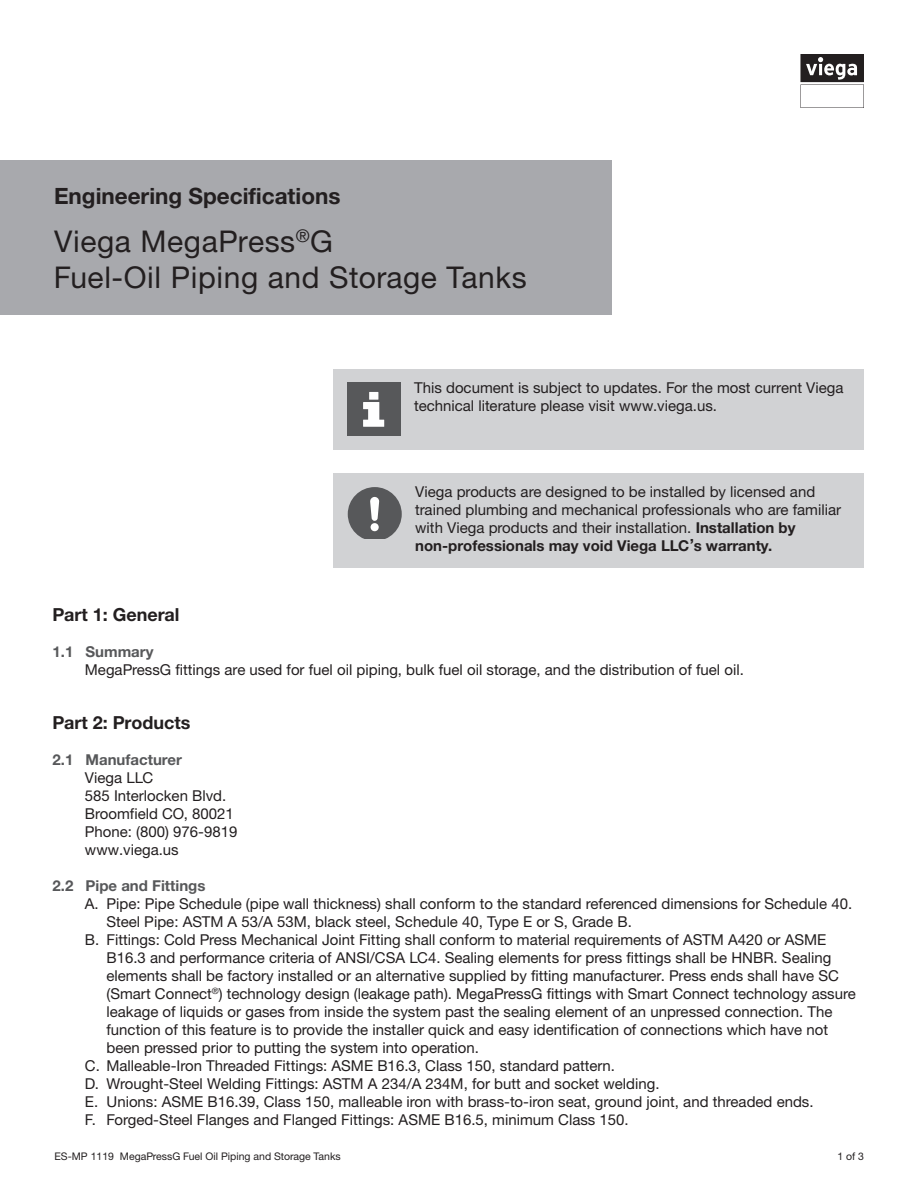
<style>
.page{position:relative;width:918px;height:1188px;background:#fff}
.page>*{position:absolute;margin:0;border:0;box-sizing:border-box;transform-origin:0 0}
.t1{font:30px/36px "M Ying Hei PR Cfor Viega W4";letter-spacing:.02em;color:#231f20}
.t2{font:22.5px "M Ying Hei PR Cfor Viega W7";color:#231f20}
.t3{font:18px "M Ying Hei PR Cfor Viega W7";color:#231f20}
.t4{font:15px/18px "M Ying Hei PR Cfor Viega W4";color:#231f20}
.t5{font:15px "M Ying Hei PR Cfor Viega W7";color:#231f20}
.t6{font:15px "M Ying Hei PR Cfor Viega W7";color:#57585a}
.t7{font:10.5px "M Ying Hei PR Cfor Viega W4";color:#231f20}
.s1{font-family:"M Ying Hei PR Cfor Viega W7"}
</style>
<div class="page">
<svg style="left:800px;top:54px;width:64px;height:54px"></svg>
<div style="left:0;top:160px;width:612px;height:155px;background:#a8a9ad"></div>
<div style="left:333px;top:473px;width:531px;height:95px;background:#d1d2d4"></div>
<svg style="left:348px;top:487px;width:54px;height:52px"></svg>
<div style="left:333px;top:369px;width:531px;height:81px;background:#d1d2d4"></div>
<div style="left:347px;top:382px;width:54px;height:54px;background:#57585a"></div>
<svg style="left:363px;top:392px;width:21px;height:35px"></svg>
<h2 class="t2" style="left:54px;top:182px;width:288px">Engineering Specifications</h2>
<h1 class="t1" style="left:54px;top:223px;width:474px">Viega MegaPress<sup>®</sup>G<br>Fuel-Oil Piping and Storage Tanks</h1>
<p class="t4" style="left:414px;top:379px;width:431px">This document is subject to updates. For the most current Viega technical literature please visit www.viega.us.</p>
<p class="t4" style="left:415px;top:483px;width:427px">Viega products are designed to be installed by licensed and trained plumbing and mechanical professionals who are familiar with Viega products and their installation. <span class="s1">Installation by</span></p>
<p class="t5" style="left:415px;top:537px;width:358px">non-professionals may void Viega LLC’s warranty.</p>
<p class="t3" style="left:52px;top:603px;width:129px">Part 1: General</p>
<p class="t6" style="left:52px;top:642px;width:103px">1.1 Summary</p>
<p class="t4" style="left:85px;top:660px;width:660px">MegaPressG fittings are used for fuel oil piping, bulk fuel oil storage, and the distribution of fuel oil.</p>
<p class="t3" style="left:52px;top:711px;width:139px">Part 2: Products</p>
<p class="t6" style="left:52px;top:750px;width:131px">2.1 Manufacturer</p>
<p class="t4" style="left:85px;top:768px;width:154px">Viega LLC<br>585 Interlocken Blvd.<br>Broomfield CO, 80021<br>Phone: (800) 976-9819 www.viega.us</p>
<p class="t6" style="left:52px;top:876px;width:154px">2.2 Pipe and Fittings</p>
<p class="t4" style="left:85px;top:894px;width:769px">A. Pipe: Pipe Schedule (pipe wall thickness) shall conform to the standard referenced dimensions for Schedule 40.</p>
<p class="t4" style="left:106px;top:912px;width:527px">Steel Pipe: ASTM A 53/A 53M, black steel, Schedule 40, Type E or S, Grade B.</p>
<p class="t4" style="left:85px;top:930px;width:743px">B. Fittings: Cold Press Mechanical Joint Fitting shall conform to material requirements of ASTM A420 or ASME</p>
<p class="t4" style="left:106px;top:948px;width:726px">B16.3 and performance criteria of ANSI/CSA LC4. Sealing elements for press fittings shall be HNBR. Sealing</p>
<p class="t4" style="left:106px;top:966px;width:734px">elements shall be factory installed or an alternative supplied by fitting manufacturer. Press ends shall have SC</p>
<p class="t4" style="left:106px;top:984px;width:751px">(Smart Connect<sup>®</sup>) technology design (leakage path). MegaPressG fittings with Smart Connect technology assure</p>
<p class="t4" style="left:107px;top:1002px;width:728px">leakage of liquids or gases from inside the system past the sealing element of an unpressed connection. The</p>
<p class="t4" style="left:107px;top:1020px;width:723px">function of this feature is to provide the installer quick and easy identification of connections which have not</p>
<p class="t4" style="left:107px;top:1038px;width:374px">been pressed prior to putting the system into operation.</p>
<p class="t4" style="left:85px;top:1056px;width:532px">C. Malleable-Iron Threaded Fittings: ASME B16.3, Class 150, standard pattern.</p>
<p class="t4" style="left:85px;top:1074px;width:576px">D. Wrought-Steel Welding Fittings: ASTM A 234/A 234M, for butt and socket welding.</p>
<p class="t4" style="left:85px;top:1092px;width:730px">E. Unions: ASME B16.39, Class 150, malleable iron with brass-to-iron seat, ground joint, and threaded ends.</p>
<p class="t4" style="left:85px;top:1110px;width:545px">F. Forged-Steel Flanges and Flanged Fittings: ASME B16.5, minimum Class 150.</p>
<p class="t7" style="left:55px;top:1150px;width:288px">ES-MP 1119 MegaPressG Fuel Oil Piping and Storage Tanks</p>
<p class="t7" style="left:837px;top:1150px;width:28px">1 of 3</p>
</div>
